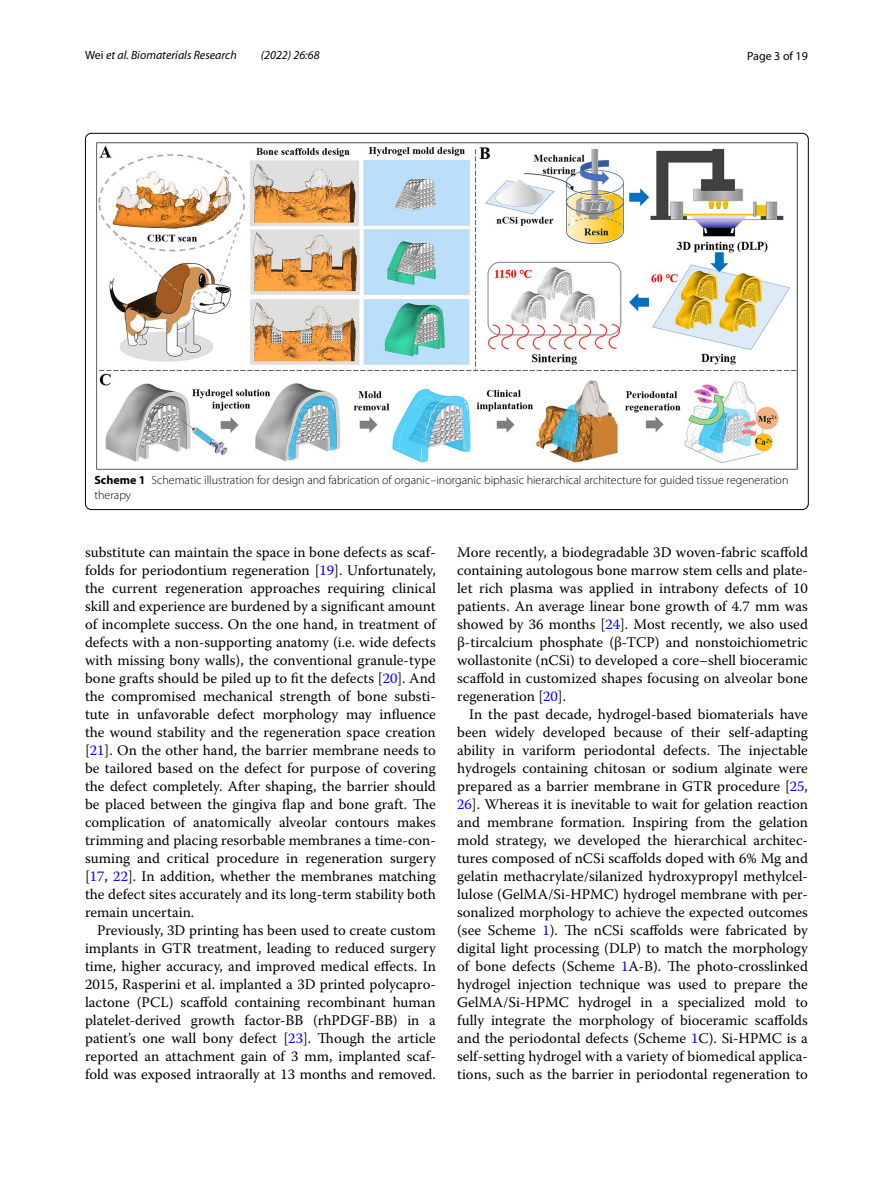
<style>
.page{position:relative;width:893px;height:1187px;background:#fff}
.page>*{position:absolute;margin:0;border:0;box-sizing:border-box;transform-origin:0 0}
.t1{font:14.7px/18px "Warnock Pro";color:#000;text-align:justify}
.t2{font:300 12px/15px "Myriad Pro";color:#000}
.t3{font:italic 12px "Myriad Pro";color:#000}
.t4{font:12px "Myriad Pro";color:#000}
.s1{font-style:normal}
.s2{font-weight:700}
.s3{color:#00f}
</style>
<div class="page">
<img style="left:97px;top:142px;width:700px;height:327px">
<p class="t3" style="left:85px;top:48px;width:153px"><span class="s1">Wei</span> et al. Biomaterials Research</p>
<p class="t3" style="left:261px;top:48px;width:60px">(2022) 26:68</p>
<p class="t4" style="left:747px;top:48px;width:62px">Page 3 of 19</p>
<p class="t2" style="left:94px;top:473px;width:695px"><span class="s2">Scheme 1</span> Schematic illustration for design and fabrication of organic–inorganic biphasic hierarchical architecture for guided tissue regeneration therapy</p>
<p class="t1" style="left:85px;top:542px;width:352px">substitute can maintain the space in bone defects as scaf&shy;folds for periodontium regeneration [<span class="s3">19</span>]. Unfortunately, the current regeneration approaches requiring clinical skill and experience are burdened by a significant amount of incomplete success. On the one hand, in treatment of defects with a non-supporting anatomy (i.e. wide defects with missing bony walls), the conventional granule-type bone grafts should be piled up to fit the defects [<span class="s3">20</span>]. And the compromised mechanical strength of bone substi&shy;tute in unfavorable defect morphology may influence the wound stability and the regeneration space creation [<span class="s3">21</span>]. On the other hand, the barrier membrane needs to be tailored based on the defect for purpose of covering the defect completely. After shaping, the barrier should be placed between the gingiva flap and bone graft. The complication of anatomically alveolar contours makes trimming and placing resorbable membranes a time-con&shy;suming and critical procedure in regeneration surgery [<span class="s3">17</span>, <span class="s3">22</span>]. In addition, whether the membranes matching the defect sites accurately and its long-term stability both remain uncertain.</p>
<p class="t1" style="left:85px;top:920px;width:352px;text-indent:12px">Previously, 3D printing has been used to create custom implants in GTR treatment, leading to reduced surgery time, higher accuracy, and improved medical effects. In 2015, Rasperini et al. implanted a 3D printed polycapro&shy;lactone (PCL) scaffold containing recombinant human platelet-derived growth factor-BB (rhPDGF-BB) in a patient’s one wall bony defect [<span class="s3">23</span>]. Though the article reported an attachment gain of 3 mm, implanted scaf&shy;fold was exposed intraorally at 13 months and removed.</p>
<p class="t1" style="left:457px;top:542px;width:352px">More recently, a biodegradable 3D woven-fabric scaffold containing autologous bone marrow stem cells and plate&shy;let rich plasma was applied in intrabony defects of 10 patients. An average linear bone growth of 4.7 mm was showed by 36 months [<span class="s3">24</span>]. Most recently, we also used β-tircalcium phosphate (β-TCP) and nonstoichiometric wollastonite (nCSi) to developed a core–shell bioceramic scaffold in customized shapes focusing on alveolar bone regeneration [<span class="s3">20</span>].</p>
<p class="t1" style="left:457px;top:704px;width:352px;text-indent:12px">In the past decade, hydrogel-based biomaterials have been widely developed because of their self-adapting ability in variform periodontal defects. The injectable hydrogels containing chitosan or sodium alginate were prepared as a barrier membrane in GTR procedure [<span class="s3">25</span>, <span class="s3">26</span>]. Whereas it is inevitable to wait for gelation reaction and membrane formation. Inspiring from the gelation mold strategy, we developed the hierarchical architec&shy;tures composed of nCSi scaffolds doped with 6% Mg and gelatin methacrylate/silanized hydroxypropyl methylcel&shy;lulose (GelMA/Si-HPMC) hydrogel membrane with per&shy;sonalized morphology to achieve the expected outcomes (see Scheme <span class="s3">1</span>). The nCSi scaffolds were fabricated by digital light processing (DLP) to match the morphology of bone defects (Scheme <span class="s3">1</span>A-B). The photo-crosslinked hydrogel injection technique was used to prepare the GelMA/Si-HPMC hydrogel in a specialized mold to fully integrate the morphology of bioceramic scaffolds and the periodontal defects (Scheme <span class="s3">1</span>C). Si-HPMC is a self-setting hydrogel with a variety of biomedical applica&shy;tions, such as the barrier in periodontal regeneration to</p>
</div>
